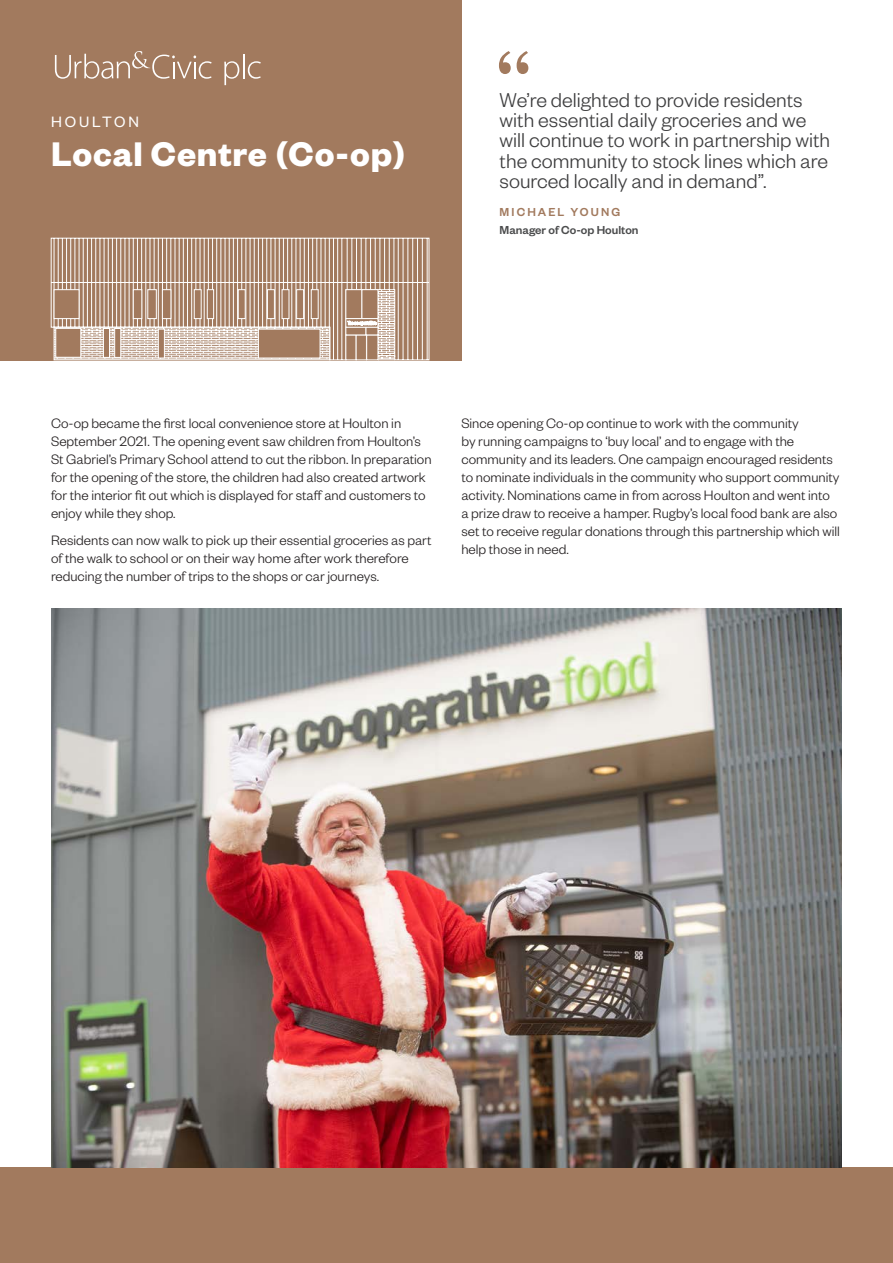
<style>
.page{position:relative;width:893px;height:1263px;background:#fff}
.page>*{position:absolute;margin:0;border:0;box-sizing:border-box;transform-origin:0 0}
.Page_Title{font:700 37.5px "Founders Grotesk";letter-spacing:.02em;color:#fff}
.t1{font:300 22.05px/20.2px "Founders Grotesk";color:#3e3e3f}
.Page_Title-2{font:16.5px "Founders Grotesk";letter-spacing:.18em;color:#fff}
.Body_Text{font:300 15px/18px "Founders Grotesk";color:#231f20}
.Signoff_Title{font:500 12.75px "Founders Grotesk";color:#4b4c4d}
.Signoff_name{font:500 12.75px "Founders Grotesk";letter-spacing:.165em;color:#a27a5e}
</style>
<div class="page">
<div style="left:0;top:0;width:461px;height:360px;background:#a27a5e"></div>
<svg style="left:499px;top:51px;width:29px;height:23px"></svg>
<div style="left:0;top:1167px;width:893px;height:96px;background:#a27a5e"></div>
<svg style="left:55px;top:51px;width:157px;height:28px"></svg>
<svg style="left:224px;top:54px;width:37px;height:31px"></svg>
<img style="left:51px;top:608px;width:791px;height:559px">
<svg style="left:51px;top:238px;width:378px;height:122px"></svg>
<div style="left:54px;top:289px;width:25px;height:30px;background:#a27a5e;border:1px solid #fff"></div>
<div style="left:133px;top:289px;width:9px;height:30px;background:#a27a5e;border:1px solid #fff"></div>
<div style="left:148px;top:289px;width:9px;height:30px;background:#a27a5e;border:1px solid #fff"></div>
<div style="left:162px;top:289px;width:9px;height:30px;background:#a27a5e;border:1px solid #fff"></div>
<div style="left:194px;top:289px;width:7px;height:30px;background:#a27a5e;border:1px solid #fff"></div>
<div style="left:207px;top:289px;width:7px;height:30px;background:#a27a5e;border:1px solid #fff"></div>
<div style="left:238px;top:289px;width:7px;height:30px;background:#a27a5e;border:1px solid #fff"></div>
<div style="left:267px;top:289px;width:8px;height:30px;background:#a27a5e;border:1px solid #fff"></div>
<div style="left:282px;top:289px;width:7px;height:30px;background:#a27a5e"></div>
<div style="left:296px;top:289px;width:8px;height:30px;background:#a27a5e;border:1px solid #fff"></div>
<div style="left:311px;top:289px;width:7px;height:30px;background:#a27a5e;border:1px solid #fff"></div>
<hr style="left:54px;top:353px;width:276px;height:1px;background:#fff">
<hr style="left:54px;top:351px;width:276px;height:1px;background:#fff">
<hr style="left:54px;top:349px;width:276px;height:1px;background:#fff">
<hr style="left:54px;top:348px;width:276px;height:1px;background:#fff">
<hr style="left:54px;top:346px;width:276px;height:1px;background:#fff">
<hr style="left:54px;top:344px;width:276px;height:1px;background:#fff">
<hr style="left:54px;top:343px;width:276px;height:1px;background:#fff">
<hr style="left:54px;top:341px;width:276px;height:1px;background:#fff">
<hr style="left:54px;top:339px;width:276px;height:1px;background:#fff">
<hr style="left:54px;top:337px;width:276px;height:1px;background:#fff">
<hr style="left:54px;top:336px;width:276px;height:1px;background:#fff">
<hr style="left:54px;top:334px;width:276px;height:1px;background:#fff">
<hr style="left:54px;top:332px;width:276px;height:1px;background:#fff">
<hr style="left:54px;top:330px;width:276px;height:1px;background:#fff">
<hr style="left:54px;top:329px;width:276px;height:1px;background:#fff">
<hr style="left:54px;top:359px;width:276px;height:1px;background:#fff">
<hr style="left:54px;top:357px;width:276px;height:1px;background:#fff">
<hr style="left:54px;top:355px;width:276px;height:1px;background:#fff">
<svg style="left:56px;top:328px;width:1px;height:29px"></svg>
<svg style="left:57px;top:327px;width:271px;height:32px"></svg>
<svg style="left:345px;top:289px;width:50px;height:72px"></svg>
<p class="Page_Title-2" style="left:51px;top:112px;width:90px">HOULTON</p>
<p class="Page_Title" style="left:51px;top:130px;width:356px">Local Centre (Co-op)</p>
<p class="t1" style="left:500px;top:88px;width:332px">We’re delighted to provide residents with essential daily groceries and we will continue to work in partnership with the community to stock lines which are sourced locally and in demand”.</p>
<p class="Signoff_name" style="left:500px;top:204px;width:122px">MICHAEL YOUNG</p>
<p class="Signoff_Title" style="left:500px;top:222px;width:140px">Manager of Co-op Houlton</p>
<p class="Body_Text" style="left:51px;top:414px;width:382px">Co-op became the first local convenience store at Houlton in September 2021. The opening event saw children from Houlton’s St Gabriel’s Primary School attend to cut the ribbon. In preparation for the opening of the store, the children had also created artwork for the interior fit out which is displayed for staff and customers to enjoy while they shop.</p>
<p class="Body_Text" style="left:51px;top:530px;width:382px">Residents can now walk to pick up their essential groceries as part of the walk to school or on their way home after work therefore reducing the number of trips to the shops or car journeys.</p>
<p class="Body_Text" style="left:461px;top:414px;width:380px">Since opening Co-op continue to work with the community<br>by running campaigns to ‘buy local’ and to engage with the community and its leaders. One campaign encouraged residents to nominate individuals in the community who support community activity. Nominations came in from across Houlton and went into a prize draw to receive a hamper. Rugby’s local food bank are also set to receive regular donations through this partnership which will help those in need.</p>
</div>
